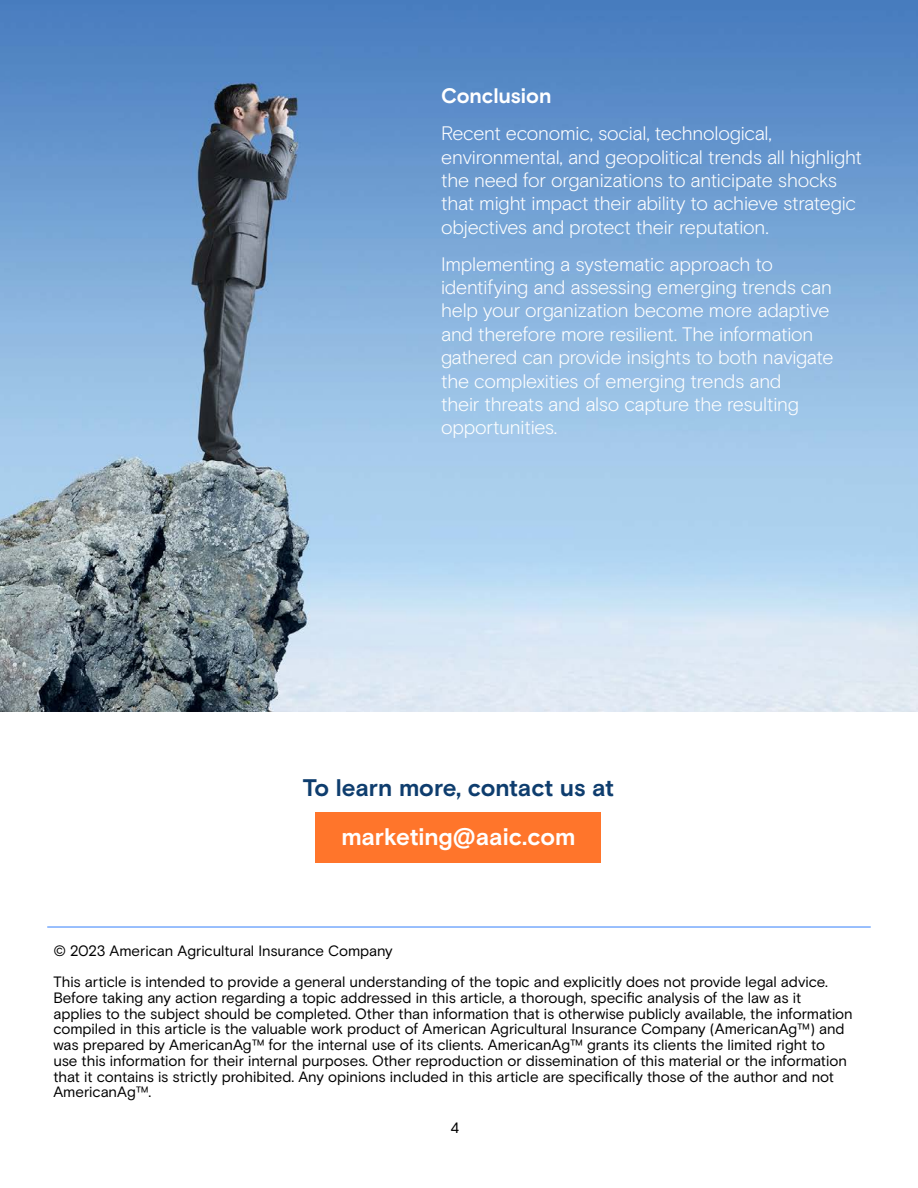
<style>
.page{position:relative;width:918px;height:1188px;background:#fff}
.page>*{position:absolute;margin:0;border:0;box-sizing:border-box;transform-origin:0 0}
.t1{font:700 24px "Basis Grotesque";letter-spacing:-.01em;color:#0e3d6e}
.t2{font:700 24px "Basis Grotesque";letter-spacing:-.01em;color:#fff}
.t3{font:700 21px "Basis Grotesque";letter-spacing:-.005em;color:#fff}
.t4{font:300 19.5px/23.4px "Basis Grotesque";letter-spacing:-.015em;color:#fff}
.t5{font:15px/15.8px "Basis Grotesque";letter-spacing:-.005em;color:#000}
</style>
<div class="page">
<div style="left:316px;top:812px;width:285px;height:51px;background:#ff752b"></div>
<img style="left:0;top:0;width:918px;height:712px">
<hr style="left:47px;top:927px;width:824px;height:1px;background:#3380fc">
<h2 class="t3" style="left:441px;top:84px;width:112px">Conclusion</h2>
<p class="t4" style="left:441px;top:122px;width:422px">Recent economic, social, technological, environmental, and geopolitical trends all highlight the need for organizations to anticipate shocks that might impact their ability to achieve strategic objectives and protect their reputation.</p>
<p class="t4" style="left:441px;top:252px;width:394px">Implementing a systematic approach to identifying and assessing emerging trends can help your organization become more adaptive and therefore more resilient. The information gathered can provide insights to both navigate the complexities of emerging trends and<br>their threats and also capture the resulting opportunities.</p>
<h1 class="t1" style="left:303px;top:774px;width:313px">To learn more, contact us at</h1>
<h1 class="t2" style="left:341px;top:823px;width:236px">marketing@aaic.com</h1>
<p class="t5" style="left:53px;top:936px;width:776px;line-height:30.8px">© 2023 American Agricultural Insurance Company<br>This article is intended to provide a general understanding of the topic and explicitly does not provide legal advice.</p>
<p class="t5" style="left:53px;top:990px;width:801px">Before taking any action regarding a topic addressed in this article, a thorough, specific analysis of the law as it applies to the subject should be completed. Other than information that is otherwise publicly available, the information compiled in this article is the valuable work product of American Agricultural Insurance Company (AmericanAg™) and was prepared by AmericanAg™ for the internal use of its clients. AmericanAg™ grants its clients the limited right to use this information for their internal purposes. Other reproduction or dissemination of this material or the information that it contains is strictly prohibited. Any opinions included in this article are specifically those of the author and not AmericanAg™.</p>
<p class="t5" style="left:450px;top:1120px;width:10px">4</p>
</div>
